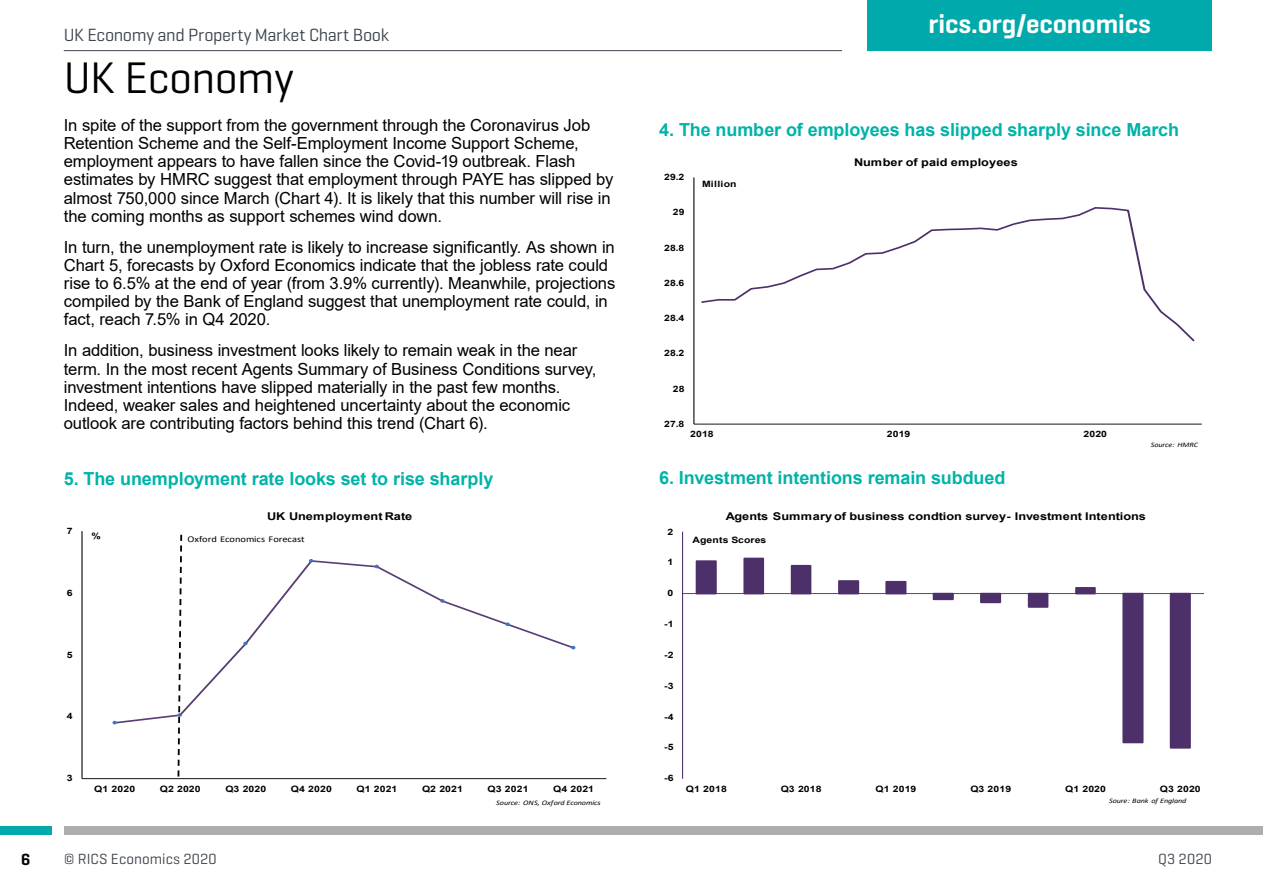
<style>
.page{position:relative;width:1263px;height:893px;background:#fff}
.page>*{position:absolute;margin:0;border:0;box-sizing:border-box;transform-origin:0 0}
.t1{font:45px "Geogrotesque";letter-spacing:-.015em;color:#000}
.t2{font:600 27px "Geogrotesque";letter-spacing:-.005em;color:#fff}
.t3{font:700 18px "Arial";letter-spacing:-.005em;color:#00b3a8}
.t4{font:18px "Geogrotesque";letter-spacing:-.02em;color:#3d444c}
.t5{font:16.65px/18.1px "Arial";letter-spacing:-.005em;color:#000}
.t6{font:600 16.5px "Geogrotesque";color:#000}
.t7{font:15px "Geogrotesque";letter-spacing:.015em;color:#3d444c}
.t8{font:700 10.65px "Arial";letter-spacing:-.005em;color:#000;scale:1.19 1}
.t9{font:700 10.65px "Arial";letter-spacing:-.005em;color:#000;scale:1.2 1}
.t10{font:700 8.85px "Arial";letter-spacing:.01em;color:#000;scale:1.19 1}
.t11{font:8.85px "Calibri";color:#000;scale:1.19 1}
.t12{font:700 8.7px "Arial";letter-spacing:.01em;color:#000;scale:1.2 1}
.t13{font:italic 6.9px "Calibri";letter-spacing:-.015em;color:#000;scale:1.19 1}
.t14{font:italic 6.9px "Calibri";letter-spacing:-.015em;color:#000;scale:1.2 1}
</style>
<div class="page">
<div style="left:867px;top:0;width:345px;height:51px;background:#00a9ab"></div>
<hr style="left:64px;top:50px;width:778px;height:1px;background:#3d444c">
<div style="left:0;top:827px;width:51px;height:8px;background:#00a9ab"></div>
<div style="left:64px;top:827px;width:1199px;height:8px;background:#aeaeae"></div>
<hr style="left:82px;top:531px;width:1px;height:248px;background:#000">
<hr style="left:82px;top:778px;width:524px;height:1px;background:#000">
<svg style="left:113px;top:560px;width:463px;height:165px"></svg>
<svg style="left:309px;top:559px;width:4px;height:3px"></svg>
<svg style="left:375px;top:565px;width:4px;height:3px"></svg>
<svg style="left:571px;top:646px;width:4px;height:3px"></svg>
<svg style="left:177px;top:534px;width:6px;height:243px"></svg>
<hr style="left:694px;top:177px;width:1px;height:247px;background:#000">
<hr style="left:694px;top:424px;width:508px;height:1px;background:#000">
<svg style="left:701px;top:207px;width:494px;height:135px"></svg>
<svg style="left:695px;top:557px;width:497px;height:192px"></svg>
<hr style="left:682px;top:532px;width:1px;height:247px;background:#4d3069">
<hr style="left:682px;top:593px;width:522px;height:1px;background:#4d3069">
<p class="t4" style="left:64px;top:23px;width:327px">UK Economy and Property Market Chart Book</p>
<h1 class="t1" style="left:64px;top:50px;width:232px">UK Economy</h1>
<p class="t5" style="left:64px;top:116px;width:551px">In spite of the support from the government through the Coronavirus Job Retention Scheme and the Self-Employment Income Support Scheme, employment appears to have fallen since the Covid-19 outbreak. Flash estimates by HMRC suggest that employment through PAYE has slipped by almost 750,000 since March (Chart 4). It is likely that this number will rise in the coming months as support schemes wind down.</p>
<p class="t5" style="left:64px;top:238px;width:553px">In turn, the unemployment rate is likely to increase significantly. As shown in Chart 5, forecasts by Oxford Economics indicate that the jobless rate could rise to 6.5% at the end of year (from 3.9% currently). Meanwhile, projections compiled by the Bank of England suggest that unemployment rate could, in fact, reach 7.5% in Q4 2020.</p>
<p class="t5" style="left:64px;top:341px;width:534px">In addition, business investment looks likely to remain weak in the near term. In the most recent Agents Summary of Business Conditions survey, investment intentions have slipped materially in the past few months.<br>Indeed, weaker sales and heightened uncertainty about the economic outlook are contributing factors behind this trend (Chart 6).</p>
<h2 class="t2" style="left:928px;top:7px;width:224px">rics.org/economics</h2>
<p class="t3" style="left:659px;top:117px;width:521px">4. The number of employees has slipped sharply since March</p>
<p class="t12" style="left:664px;top:171px;width:18px">29.2</p>
<p class="t12" style="left:673px;top:206px;width:11px">29</p>
<p class="t12" style="left:664px;top:241px;width:18px">28.8</p>
<p class="t12" style="left:664px;top:277px;width:18px">28.6</p>
<p class="t12" style="left:664px;top:312px;width:18px">28.4</p>
<p class="t12" style="left:664px;top:347px;width:18px">28.2</p>
<p class="t12" style="left:673px;top:382px;width:11px">28</p>
<p class="t12" style="left:664px;top:418px;width:18px">27.8</p>
<p class="t12" style="left:702px;top:178px;width:30px">Million</p>
<p class="t9" style="left:854px;top:155px;width:138px">Number of paid employees</p>
<p class="t12" style="left:690px;top:428px;width:21px">2018</p>
<p class="t12" style="left:887px;top:428px;width:21px">2019</p>
<p class="t12" style="left:1083px;top:428px;width:21px">2020</p>
<p class="t14" style="left:1151px;top:440px;width:41px">Source: HMRC</p>
<p class="t3" style="left:64px;top:466px;width:431px">5. The unemployment rate looks set to rise sharply</p>
<p class="t3" style="left:659px;top:465px;width:348px">6. Investment intentions remain subdued</p>
<p class="t10" style="left:67px;top:525px;width:6px">7</p>
<p class="t8" style="left:267px;top:508px;width:124px">UK Unemployment Rate</p>
<p class="t10" style="left:91px;top:530px;width:9px">%</p>
<p class="t11" style="left:188px;top:533px;width:100px">Oxford Economics Forecast</p>
<p class="t10" style="left:668px;top:525px;width:6px">2</p>
<p class="t8" style="left:726px;top:509px;width:355px">Agents Summary of business condtion survey- Investment Intentions</p>
<p class="t10" style="left:692px;top:533px;width:64px">Agents Scores</p>
<p class="t10" style="left:668px;top:556px;width:6px">1</p>
<p class="t10" style="left:67px;top:586px;width:6px">6</p>
<p class="t10" style="left:668px;top:587px;width:6px">0</p>
<p class="t10" style="left:664px;top:618px;width:9px">-1</p>
<p class="t10" style="left:67px;top:648px;width:6px">5</p>
<p class="t10" style="left:664px;top:649px;width:9px">-2</p>
<p class="t10" style="left:664px;top:679px;width:9px">-3</p>
<p class="t10" style="left:67px;top:710px;width:6px">4</p>
<p class="t10" style="left:664px;top:710px;width:9px">-4</p>
<p class="t10" style="left:664px;top:741px;width:9px">-5</p>
<p class="t10" style="left:67px;top:772px;width:6px">3</p>
<p class="t10" style="left:664px;top:772px;width:9px">-6</p>
<p class="t10" style="left:94px;top:782px;width:36px">Q1 2020</p>
<p class="t10" style="left:160px;top:782px;width:36px">Q2 2020</p>
<p class="t10" style="left:225px;top:782px;width:36px">Q3 2020</p>
<p class="t10" style="left:291px;top:782px;width:36px">Q4 2020</p>
<p class="t10" style="left:356px;top:782px;width:36px">Q1 2021</p>
<p class="t10" style="left:422px;top:782px;width:36px">Q2 2021</p>
<p class="t10" style="left:488px;top:782px;width:36px">Q3 2021</p>
<p class="t10" style="left:553px;top:782px;width:36px">Q4 2021</p>
<p class="t10" style="left:686px;top:783px;width:36px">Q1 2018</p>
<p class="t10" style="left:781px;top:783px;width:36px">Q3 2018</p>
<p class="t10" style="left:875px;top:783px;width:36px">Q1 2019</p>
<p class="t10" style="left:970px;top:783px;width:36px">Q3 2019</p>
<p class="t10" style="left:1065px;top:783px;width:36px">Q1 2020</p>
<p class="t10" style="left:1160px;top:783px;width:36px">Q3 2020</p>
<p class="t13" style="left:496px;top:798px;width:89px">Source: ONS, Oxford Economics</p>
<p class="t13" style="left:1109px;top:796px;width:67px">Soure: Bank of England</p>
<p class="t6" style="left:21px;top:849px;width:11px">6</p>
<p class="t7" style="left:64px;top:850px;width:154px">© RICS Economics 2020</p>
<p class="t7" style="left:1158px;top:850px;width:55px">Q3 2020</p>
</div>
